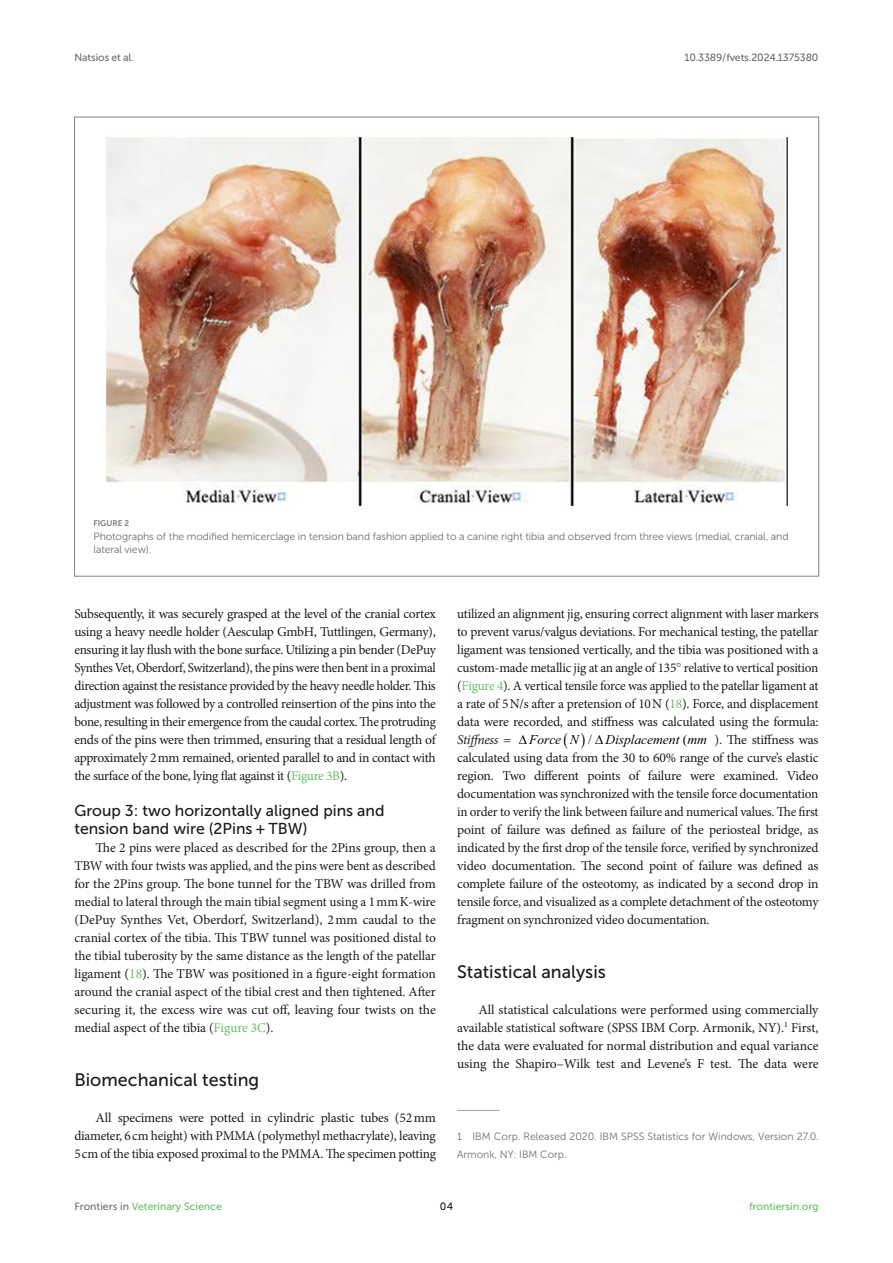
<style>
.page{position:relative;width:893px;height:1263px;background:#fff}
.page>*{position:absolute;margin:0;border:0;box-sizing:border-box;transform-origin:0 0}
.HEAD_2{font:18px "Museo Sans 500";color:#1b1c1b}
.HEAD_3{font:15.75px/18px "Museo Sans 500";color:#1b1c1b}
.TEXT_FLUSH{font:13.5px/18px "Minion Pro";letter-spacing:-.015em;color:#1b1c1b;text-align:justify}
.spi-math-img{font:italic 13.5px "Times New Roman";letter-spacing:-.005em;color:#000}
.spi-math-img-2{font:13.5px "Times New Roman";color:#000}
.FIG_LEG{font:10.5px/13.5px "Museo Sans 300";letter-spacing:-.01em;color:#706f70}
.FOOTNOTE{font:10.5px/18px "Museo Sans 300";color:#706f70}
.t1{font:10.5px "Museo Sans 500";color:#65c161}
.t2{font:10.5px "Museo Sans 500";letter-spacing:-.015em;color:#706f70}
.t3{font:10.5px "Museo Sans 500";color:#1b1c1b}
.FIG_HD{font:8.25px "Museo Sans 700";letter-spacing:-.01em;color:#7e7f7f}
.s1{color:#65c161}
.s2{font-family:"STIX"}
.s3{font-style:italic}
.s4{font-style:normal}
.s5{color:#706f70}
</style>
<div class="page">
<hr style="left:457px;top:1110px;width:43px;height:1px;background:#a2a3a3">
<img style="left:106px;top:137px;width:682px;height:369px">
<p class="t2" style="left:74px;top:51px;width:61px">Natsios et al.</p>
<p class="t2" style="left:684px;top:51px;width:136px">10.3389/fvets.2024.1375380</p>
<p class="FIG_HD" style="left:94px;top:519px;width:37px">FIGURE 2</p>
<p class="FIG_LEG" style="left:94px;top:529px;width:696px">Photographs of the modified hemicerclage in tension band fashion applied to a canine right tibia and observed from three views (medial, cranial, and lateral view).</p>
<p class="TEXT_FLUSH" style="left:74px;top:605px;width:363px">Subsequently, it was securely grasped at the level of the cranial cortex using a heavy needle holder (Aesculap GmbH, Tuttlingen, Germany), ensuring it lay flush with the bone surface. Utilizing a pin bender (DePuy Synthes Vet, Oberdorf, Switzerland), the pins were then bent in a proximal direction against the resistance provided by the heavy needle holder. This adjustment was followed by a controlled reinsertion of the pins into the bone, resulting in their emergence from the caudal cortex. The protruding ends of the pins were then trimmed, ensuring that a residual length of approximately 2mm remained, oriented parallel to and in contact with the surface of the bone, lying flat against it (<span class="s1">Figure 3B</span>).</p>
<p class="HEAD_3" style="left:74px;top:802px;width:312px">Group 3: two horizontally aligned pins and tension band wire (2Pins + TBW)</p>
<p class="TEXT_FLUSH" style="left:74px;top:839px;width:363px;text-indent:21px">The 2 pins were placed as described for the 2Pins group, then a TBW with four twists was applied, and the pins were bent as described for the 2Pins group. The bone tunnel for the TBW was drilled from medial to lateral through the main tibial segment using a 1mmK-wire (DePuy Synthes Vet, Oberdorf, Switzerland), 2mm caudal to the cranial cortex of the tibia. This TBW tunnel was positioned distal to the tibial tuberosity by the same distance as the length of the patellar ligament (<span class="s1">18</span>). The TBW was positioned in a figure-eight formation around the cranial aspect of the tibial crest and then tightened. After securing it, the excess wire was cut off, leaving four twists on the medial aspect of the tibia (<span class="s1">Figure 3C</span>).</p>
<p class="HEAD_2" style="left:74px;top:1070px;width:186px">Biomechanical testing</p>
<p class="TEXT_FLUSH" style="left:74px;top:1109px;width:363px;text-indent:21px">All specimens were potted in cylindric plastic tubes (52mm diameter, 6cm height) with PMMA (polymethyl methacrylate), leaving 5cm of the tibia exposed proximal to the PMMA. The specimen potting</p>
<p class="TEXT_FLUSH" style="left:457px;top:605px;width:363px">utilized an alignment jig, ensuring correct alignment with laser markers to prevent varus/valgus deviations. For mechanical testing, the patellar ligament was tensioned vertically, and the tibia was positioned with a custom-made metallic jig at an angle of 135<span class="s2">°</span> relative to vertical position (<span class="s1">Figure 4</span>). A vertical tensile force was applied to the patellar ligament at a rate of 5N/s after a pretension of 10N (<span class="s1">18</span>). Force, and displacement data were recorded, and stiffness was calculated using the formula:<br><span class="s3">Stiffness =</span></p>
<p class="TEXT_FLUSH" style="left:457px;top:731px;width:363px;text-indent:257px">). The stiffness was calculated using data from the 30 to 60% range of the curve’s elastic region. Two different points of failure were examined. Video documentation was synchronized with the tensile force documentation in order to verify the link between failure and numerical values. The first point of failure was defined as failure of the periosteal bridge, as indicated by the first drop of the tensile force, verified by synchronized video documentation. The second point of failure was defined as complete failure of the osteotomy, as indicated by a second drop in tensile force, and visualized as a complete detachment of the osteotomy fragment on synchronized video documentation.</p>
<p class="HEAD_2" style="left:457px;top:962px;width:150px">Statistical analysis</p>
<p class="TEXT_FLUSH" style="left:457px;top:1001px;width:363px;text-indent:21px">All statistical calculations were performed using commercially available statistical software (SPSS IBM Corp. Armonik, NY).<sup>1</sup> First, the data were evaluated for normal distribution and equal variance using the Shapiro–Wilk test and Levene’s F test. The data were</p>
<p class="spi-math-img" style="left:519px;top:730px;width:190px">∆ Force N <span class="s4">/</span> ∆ Displacement mm</p>
<p class="spi-math-img-2" style="left:683px;top:735px;width:6px">(</p>
<p class="FOOTNOTE" style="left:457px;top:1127px;width:363px">1 IBM Corp. Released 2020. IBM SPSS Statistics for Windows, Version 27.0.<br>Armonk, NY: IBM Corp.</p>
<p class="t1" style="left:74px;top:1200px;width:149px"><span class="s5">Frontiers in</span> Veterinary Science</p>
<p class="t3" style="left:440px;top:1200px;width:15px">04</p>
<p class="t1" style="left:749px;top:1200px;width:71px">frontiersin.org</p>
</div>
